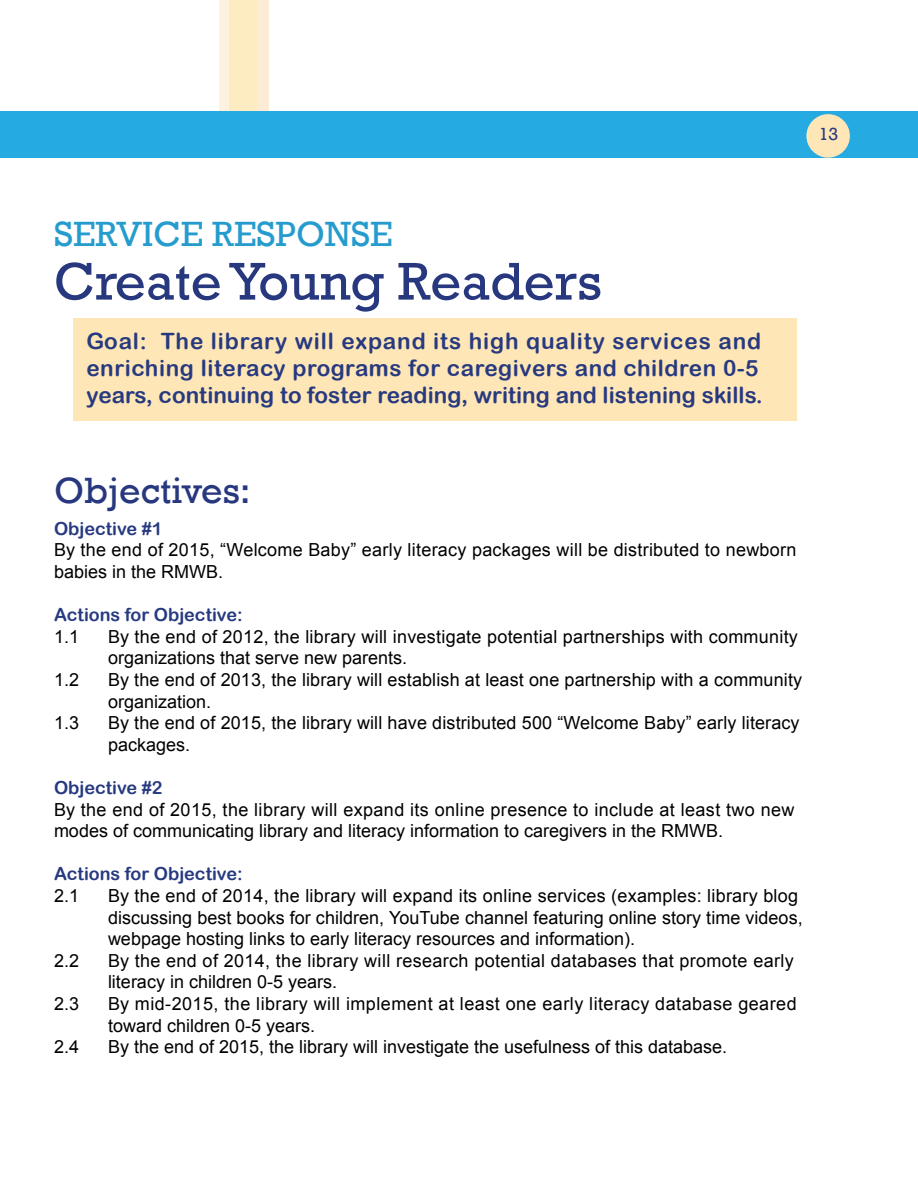
<style>
.page{position:relative;width:918px;height:1188px;background:#fff}
.page>*{position:absolute;margin:0;border:0;box-sizing:border-box;transform-origin:0 0}
.t1{font:54px "Rockwell";color:#28387f}
.t2{font:37.5px "Rockwell";color:#28387f}
.t3{font:36px "Rockwell";color:#269cce}
.t4{font:22.5px/27px "Arial Rounded MT Bold";letter-spacing:.025em;color:#273a80}
.t5{font:18px/21.6px "Arial";letter-spacing:.005em;color:#000}
.t6{font:18px/21.6px "Arial";letter-spacing:.025em;color:#000}
.t7{font:18px "Arial Rounded MT Bold";color:#273a80}
.t8{font:18px "Rockwell";color:#273a80}
</style>
<div class="page">
<div style="left:220px;top:0;width:49px;height:149px;background:#fdecc1"></div>
<svg style="left:257px;top:0;width:12px;height:111px"></svg>
<svg style="left:219px;top:0;width:10px;height:111px"></svg>
<div style="left:0;top:111px;width:918px;height:47px;background:#25aae1"></div>
<div style="left:806px;top:114px;width:44px;height:44px;background:#ffe6b6;border-radius:50%"></div>
<div style="left:74px;top:318px;width:723px;height:103px;background:#ffe6b6"></div>
<p class="t8" style="left:819px;top:124px;width:21px">13</p>
<h3 class="t3" style="left:54px;top:213px;width:340px">SERVICE RESPONSE</h3>
<h1 class="t1" style="left:54px;top:250px;width:549px">Create Young Readers</h1>
<p class="t4" style="left:86px;top:327px;width:678px">Goal: The library will expand its high quality services and enriching literacy programs for caregivers and children 0-5 years, continuing to foster reading, writing and listening skills.</p>
<h2 class="t2" style="left:54px;top:469px;width:198px">Objectives:</h2>
<p class="t7" style="left:54px;top:518px;width:110px">Objective #1</p>
<p class="t5" style="left:54px;top:539px;width:744px">By the end of 2015, “Welcome Baby” early literacy packages will be distributed to newborn babies in the RMWB.</p>
<p class="t7" style="left:54px;top:604px;width:190px">Actions for Objective:</p>
<p class="t5" style="left:54px;top:626px;width:27px">1.1</p>
<p class="t5" style="left:108px;top:626px;width:691px">By the end of 2012, the library will investigate potential partnerships with community organizations that serve new parents.</p>
<p class="t5" style="left:54px;top:669px;width:27px">1.2</p>
<p class="t5" style="left:108px;top:669px;width:696px">By the end of 2013, the library will establish at least one partnership with a community organization.</p>
<p class="t5" style="left:54px;top:712px;width:27px">1.3</p>
<p class="t5" style="left:108px;top:712px;width:693px">By the end of 2015, the library will have distributed 500 “Welcome Baby” early literacy packages.</p>
<p class="t7" style="left:54px;top:777px;width:110px">Objective #2</p>
<p class="t5" style="left:54px;top:799px;width:742px">By the end of 2015, the library will expand its online presence to include at least two new modes of communicating library and literacy information to caregivers in the RMWB.</p>
<p class="t7" style="left:54px;top:863px;width:190px">Actions for Objective:</p>
<p class="t5" style="left:54px;top:885px;width:27px">2.1</p>
<p class="t5" style="left:108px;top:885px;width:696px">By the end of 2014, the library will expand its online services (examples: library blog discussing best books for children, YouTube channel featuring online story time videos, webpage hosting links to early literacy resources and information).</p>
<p class="t5" style="left:54px;top:950px;width:27px">2.2</p>
<p class="t5" style="left:108px;top:950px;width:687px">By the end of 2014, the library will research potential databases that promote early literacy in children 0-5 years.</p>
<p class="t5" style="left:54px;top:993px;width:27px">2.3</p>
<p class="t6" style="left:108px;top:993px;width:690px">By mid-2015, the library will implement at least one early literacy database geared toward children 0-5 years.</p>
<p class="t5" style="left:54px;top:1036px;width:27px">2.4</p>
<p class="t5" style="left:108px;top:1036px;width:621px">By the end of 2015, the library will investigate the usefulness of this database.</p>
</div>
